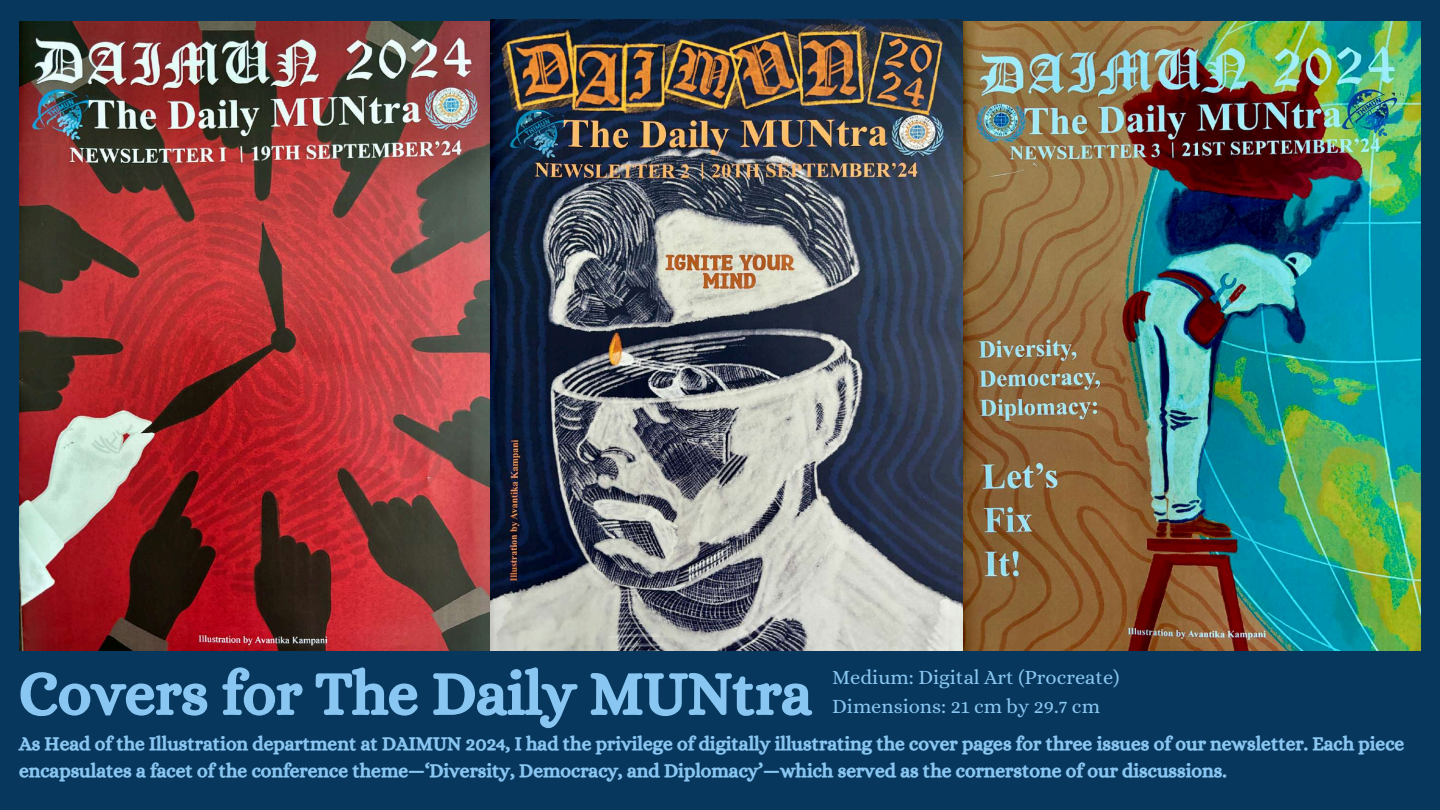
<style>
.page{position:relative;width:1440px;height:810px;background:#07375d}
.page>*{position:absolute;margin:0;border:0;box-sizing:border-box;transform-origin:0 0}
.t1{font:60.9px "CA Generated";color:#89c6f1}
.t2{font:20.4px/28.5px "Alice";color:#89c6f1}
.t3{font:19.4px/26.9px "CA Generated";color:#89c6f1}
</style>
<div class="page">
<img style="left:19px;top:22px;width:471px;height:628px">
<img style="left:490px;top:20px;width:473px;height:630px">
<img style="left:963px;top:22px;width:458px;height:628px">
<h1 class="t1" style="left:19px;top:658px;width:794px">Covers for The Daily MUNtra</h1>
<p class="t2" style="left:832px;top:663px;width:289px">Medium: Digital Art (Procreate)<br>Dimensions: 21 cm by 29.7 cm</p>
<p class="t3" style="left:19px;top:730px;width:1387px">As Head of the Illustration department at DAIMUN 2024, I had the privilege of digitally illustrating the cover pages for three issues of our newsletter. Each piece encapsulates a facet of the conference theme—‘Diversity, Democracy, and Diplomacy’—which served as the cornerstone of our discussions.</p>
</div>
